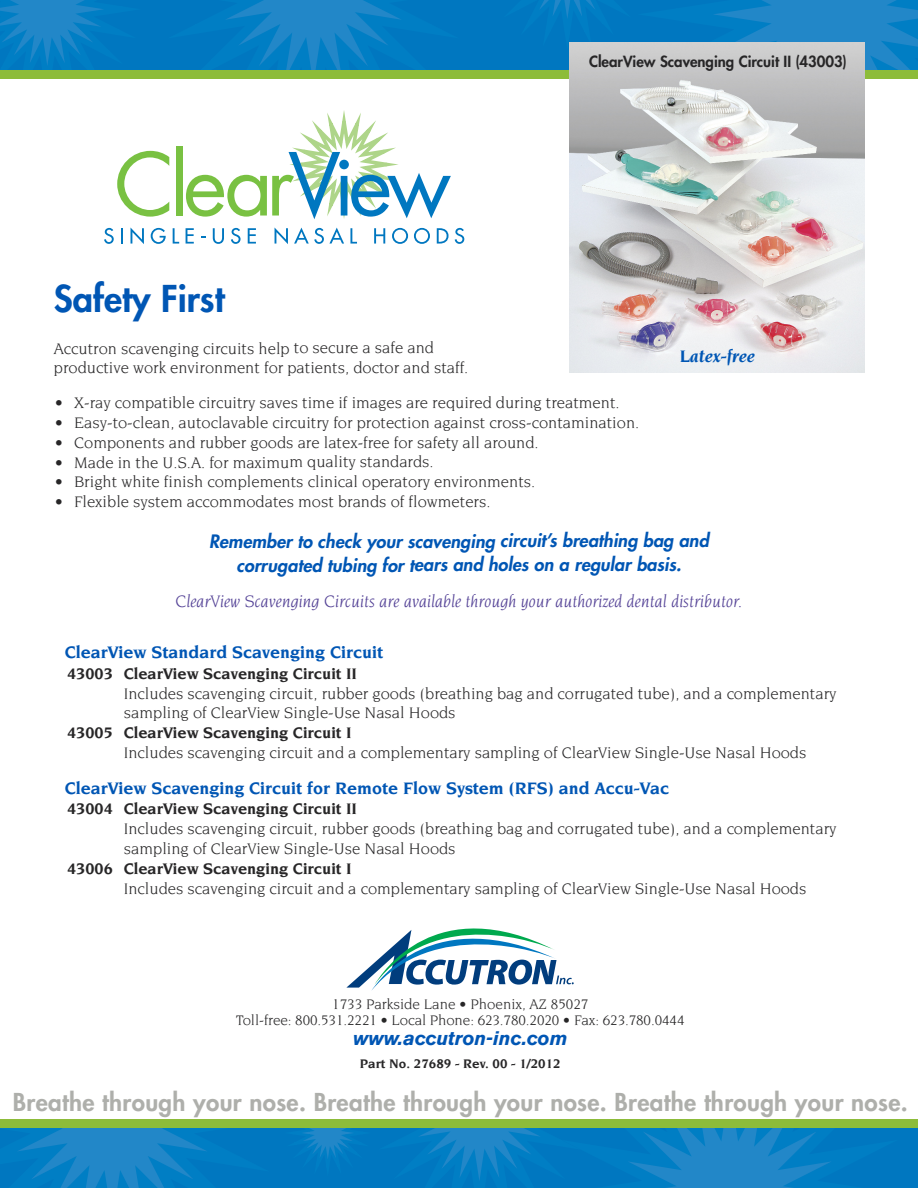
<style>
.page{position:relative;width:918px;height:1188px;background:#fff}
.page>*{position:absolute;margin:0;border:0;box-sizing:border-box;transform-origin:0 0}
.t1{font:800 36px "Futura";color:#0056b4}
.t2{font:800 24px "Futura";letter-spacing:.015em;color:#aeafab}
.t3{font:italic 700 19.5px "Akzidenz Grotesk BE";letter-spacing:-.005em;color:#0056b4}
.t4{font:italic 800 18px/24px "Futura";letter-spacing:.005em;color:#0056b4;text-align:center}
.t5{font:700 18px "Novarese";color:#0056b4}
.t6{font:italic 18px "Novarese";color:#544296}
.t7{font:italic 700 18px "Novarese";color:#0056b4}
.t8{font:16.5px/19.8px "Novarese";color:#272627}
.t9{font:700 16.5px "Novarese";color:#272627}
.t10{font:15px/16.5px "Novarese";letter-spacing:-.005em;color:#272627;text-align:center}
.t11{font:800 15px "Futura";color:#272627}
.t12{font:700 13.5px "Novarese";color:#272627}
</style>
<div class="page">
<svg style="left:0;top:1127px;width:918px;height:61px"></svg>
<div style="left:0;top:1119px;width:918px;height:8px;background:#8dbc3a"></div>
<svg style="left:0;top:0;width:918px;height:70px"></svg>
<div style="left:0;top:70px;width:918px;height:9px;background:#8dbc3a"></div>
<img style="left:570px;top:43px;width:294px;height:329px">
<svg style="left:346px;top:929px;width:228px;height:62px"></svg>
<svg style="left:117px;top:151px;width:52px;height:66px"></svg>
<div style="left:176px;top:146px;width:7px;height:70px;background:#79c142"></div>
<svg style="left:104px;top:228px;width:10px;height:16px"></svg>
<svg style="left:121px;top:228px;width:2px;height:16px"></svg>
<svg style="left:131px;top:228px;width:13px;height:16px"></svg>
<svg style="left:151px;top:228px;width:15px;height:16px"></svg>
<svg style="left:173px;top:228px;width:6px;height:16px"></svg>
<svg style="left:186px;top:110px;width:278px;height:134px"></svg>
<p class="t11" style="left:589px;top:54px;width:259px">ClearView Scavenging Circuit II (43003)</p>
<h1 class="t1" style="left:54px;top:281px;width:172px">Safety First</h1>
<p class="t8" style="left:54px;top:339px;width:416px">Accutron scavenging circuits help to secure a safe and productive work environment for patients, doctor and staff.</p>
<p class="t8" style="left:55px;top:394px;width:566px">• X-ray compatible circuitry saves time if images are required during treatment.</p>
<p class="t8" style="left:55px;top:413px;width:586px">• Easy-to-clean, autoclavable circuitry for protection against cross-contamination.</p>
<p class="t8" style="left:55px;top:433px;width:485px">• Components and rubber goods are latex-free for safety all around.</p>
<p class="t8" style="left:55px;top:453px;width:380px">• Made in the U.S.A. for maximum quality standards.</p>
<p class="t8" style="left:55px;top:473px;width:482px">• Bright white finish complements clinical operatory environments.</p>
<p class="t8" style="left:55px;top:493px;width:437px">• Flexible system accommodates most brands of flowmeters.</p>
<p class="t4" style="left:209px;top:530px;width:501px">Remember to check your scavenging circuit’s breathing bag and corrugated tubing for tears and holes on a regular basis.</p>
<p class="t6" style="left:176px;top:594px;width:568px">ClearView Scavenging Circuits are available through your authorized dental distributor.</p>
<p class="t5" style="left:65px;top:645px;width:320px">ClearView Standard Scavenging Circuit</p>
<p class="t9" style="left:67px;top:667px;width:291px">43003 ClearView Scavenging Circuit II</p>
<p class="t8" style="left:124px;top:684px;width:714px">Includes scavenging circuit, rubber goods (breathing bag and corrugated tube), and a complementary sampling of ClearView Single-Use Nasal Hoods</p>
<p class="t9" style="left:67px;top:726px;width:286px">43005 ClearView Scavenging Circuit I</p>
<p class="t8" style="left:124px;top:744px;width:684px">Includes scavenging circuit and a complementary sampling of ClearView Single-Use Nasal Hoods</p>
<p class="t5" style="left:65px;top:781px;width:606px">ClearView Scavenging Circuit for Remote Flow System (RFS) and Accu-Vac</p>
<p class="t9" style="left:67px;top:802px;width:291px">43004 ClearView Scavenging Circuit II</p>
<p class="t8" style="left:124px;top:820px;width:714px">Includes scavenging circuit, rubber goods (breathing bag and corrugated tube), and a complementary sampling of ClearView Single-Use Nasal Hoods</p>
<p class="t9" style="left:67px;top:862px;width:286px">43006 ClearView Scavenging Circuit I</p>
<p class="t8" style="left:124px;top:879px;width:684px">Includes scavenging circuit and a complementary sampling of ClearView Single-Use Nasal Hoods</p>
<p class="t7" style="left:680px;top:349px;width:76px">Latex-free</p>
<p class="t10" style="left:236px;top:996px;width:450px">1733 Parkside Lane • Phoenix, AZ 85027<br>Toll-free: 800.531.2221 • Local Phone: 623.780.2020 • Fax: 623.780.0444</p>
<p class="t3" style="left:353px;top:1030px;width:216px">www.accutron-inc.com</p>
<p class="t12" style="left:360px;top:1058px;width:202px">Part No. 27689 - Rev. 00 - 1/2012</p>
<h2 class="t2" style="left:13px;top:1091px;width:896px">Breathe through your nose. Breathe through your nose. Breathe through your nose.</h2>
</div>
